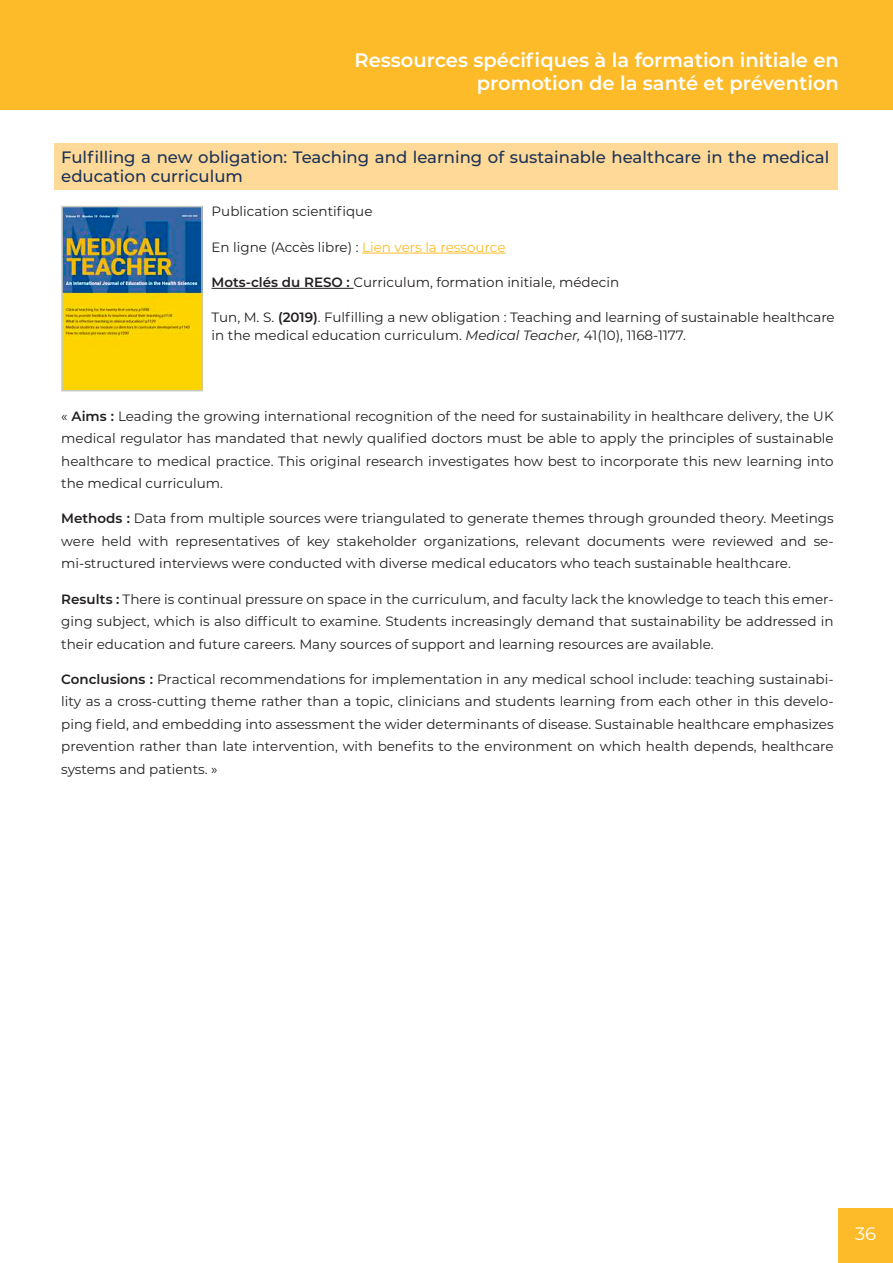
<style>
.page{position:relative;width:893px;height:1263px;background:#fff}
.page>*{position:absolute;margin:0;border:0;box-sizing:border-box;transform-origin:0 0}
.t1{font:600 19.5px/23.4px "Montserrat";color:#fff;text-align:right}
.t2{font:18px "Montserrat";color:#fff}
.t3{font:500 16.5px/19.8px "Montserrat";color:#1c3358}
.t4{font:13.5px/22.5px "Montserrat";color:#231f20;text-align:justify}
.s1{color:#fdbb2a}
.s2{font-weight:600}
.s3{font-style:italic}
</style>
<div class="page">
<div style="left:0;top:0;width:893px;height:110px;background:#fdbb2a"></div>
<div style="left:839px;top:1209px;width:54px;height:54px;background:#fdbb2a"></div>
<div style="left:55px;top:143px;width:783px;height:47px;background:#fed997"></div>
<img style="left:64px;top:209px;width:136px;height:179px">
<div style="left:61px;top:206px;width:142px;height:185px;border:2px solid #c3c8c1"></div>
<hr style="left:362px;top:253px;width:143px;height:1px;background:#fdbb2a">
<hr style="left:212px;top:288px;width:142px;height:1px;background:#231f20">
<h1 class="t1" style="left:354px;top:47px;width:486px">Ressources spécifiques à la formation initiale en promotion de la santé et prévention</h1>
<p class="t3" style="left:61px;top:146px;width:770px">Fulfilling a new obligation: Teaching and learning of sustainable healthcare in the medical education curriculum</p>
<p class="t4" style="left:212px;top:200px;width:162px">Publication scientifique</p>
<p class="t4" style="left:212px;top:235px;width:295px">En ligne (Accès libre) : <span class="s1">Lien vers la ressource</span></p>
<p class="t4" style="left:212px;top:270px;width:409px"><span class="s2">Mots-clés du RESO :</span> Curriculum, formation initiale, médecin</p>
<p class="t4" style="left:212px;top:308px;width:625px;line-height:18px">Tun, M. S. <span class="s2">(2019)</span>. Fulfilling a new obligation : Teaching and learning of sustainable healthcare in the medical education curriculum. <span class="s3">Medical Teacher,</span> 41(10), 1168‑1177.</p>
<p class="t4" style="left:61px;top:404px;width:774px">« <span class="s2">Aims :</span> Leading the growing international recognition of the need for sustainability in healthcare delivery, the UK medical regulator has mandated that newly qualified doctors must be able to apply the principles of sustainable healthcare to medical practice. This original research investigates how best to incorporate this new learning into the medical curriculum.</p>
<p class="t4" style="left:61px;top:507px;width:774px"><span class="s2">Methods :</span> Data from multiple sources were triangulated to generate themes through grounded theory. Meetings were held with representatives of key stakeholder organizations, relevant documents were reviewed and se&shy;mi-structured interviews were conducted with diverse medical educators who teach sustainable healthcare.</p>
<p class="t4" style="left:61px;top:587px;width:774px"><span class="s2">Results :</span> There is continual pressure on space in the curriculum, and faculty lack the knowledge to teach this emer&shy;ging subject, which is also difficult to examine. Students increasingly demand that sustainability be addressed in their education and future careers. Many sources of support and learning resources are available.</p>
<p class="t4" style="left:61px;top:667px;width:774px"><span class="s2">Conclusions :</span> Practical recommendations for implementation in any medical school include: teaching sustainabi&shy;lity as a cross-cutting theme rather than a topic, clinicians and students learning from each other in this develo&shy;ping field, and embedding into assessment the wider determinants of disease. Sustainable healthcare emphasizes prevention rather than late intervention, with benefits to the environment on which health depends, healthcare systems and patients. »</p>
<h2 class="t2" style="left:855px;top:1221px;width:23px">36</h2>
</div>
